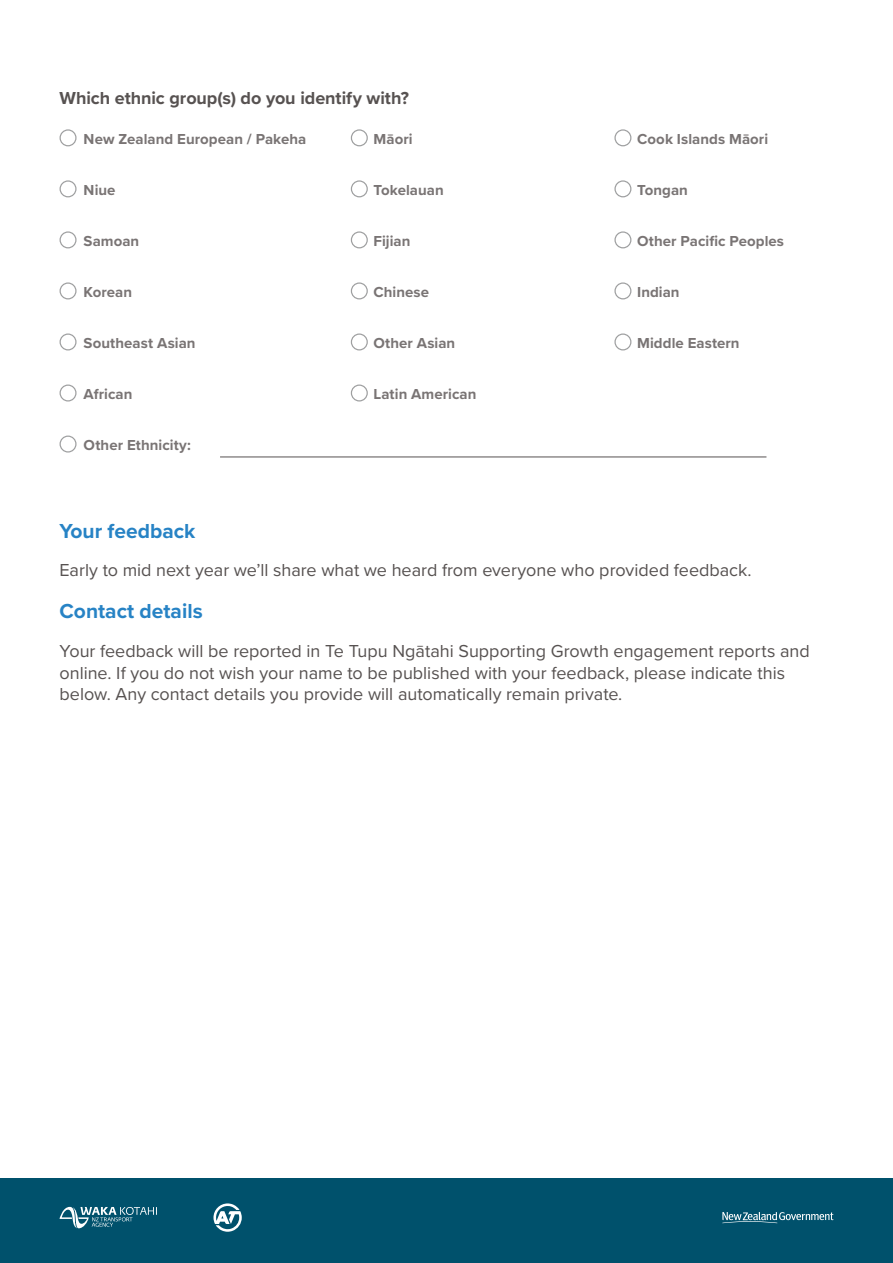
<style>
.page{position:relative;width:893px;height:1263px;background:#fff}
.page>*{position:absolute;margin:0;border:0;box-sizing:border-box;transform-origin:0 0}
.t1{font:700 21px "Proxima Nova";color:#2783c5}
.t2{font:18px/21.6px "Proxima Nova";color:#575251}
.t3{font:700 18px "Proxima Nova";letter-spacing:-.005em;color:#575251}
.t4{font:700 15px "Proxima Nova";letter-spacing:.005em;color:#797474}
</style>
<div class="page">
<div style="left:0;top:1178px;width:893px;height:85px;background:#00516c"></div>
<svg style="left:213px;top:1203px;width:29px;height:29px"></svg>
<svg style="left:60px;top:1206px;width:97px;height:22px"></svg>
<svg style="left:722px;top:1212px;width:111px;height:11px"></svg>
<svg style="left:60px;top:129px;width:17px;height:17px"></svg>
<svg style="left:351px;top:129px;width:17px;height:17px"></svg>
<svg style="left:614px;top:129px;width:17px;height:17px"></svg>
<svg style="left:60px;top:180px;width:17px;height:17px"></svg>
<svg style="left:351px;top:180px;width:17px;height:17px"></svg>
<svg style="left:614px;top:180px;width:17px;height:17px"></svg>
<svg style="left:60px;top:231px;width:17px;height:17px"></svg>
<svg style="left:351px;top:231px;width:17px;height:17px"></svg>
<svg style="left:614px;top:231px;width:17px;height:17px"></svg>
<svg style="left:60px;top:282px;width:17px;height:17px"></svg>
<svg style="left:351px;top:282px;width:17px;height:17px"></svg>
<svg style="left:614px;top:282px;width:17px;height:17px"></svg>
<svg style="left:60px;top:333px;width:17px;height:17px"></svg>
<svg style="left:351px;top:333px;width:17px;height:17px"></svg>
<svg style="left:614px;top:333px;width:17px;height:17px"></svg>
<svg style="left:60px;top:384px;width:17px;height:17px"></svg>
<svg style="left:351px;top:384px;width:17px;height:17px"></svg>
<svg style="left:60px;top:435px;width:17px;height:17px"></svg>
<hr style="left:220px;top:457px;width:546px;height:1px;background:#575251">
<p class="t3" style="left:60px;top:84px;width:351px">Which ethnic group(s) do you identify with?</p>
<p class="t4" style="left:84px;top:128px;width:224px">New Zealand European / Pakeha</p>
<p class="t4" style="left:373px;top:128px;width:41px">Māori</p>
<p class="t4" style="left:637px;top:128px;width:133px">Cook Islands Māori</p>
<p class="t4" style="left:84px;top:179px;width:33px">Niue</p>
<p class="t4" style="left:373px;top:179px;width:72px">Tokelauan</p>
<p class="t4" style="left:637px;top:179px;width:52px">Tongan</p>
<p class="t4" style="left:84px;top:230px;width:57px">Samoan</p>
<p class="t4" style="left:373px;top:230px;width:38px">Fijian</p>
<p class="t4" style="left:637px;top:230px;width:148px">Other Pacific Peoples</p>
<p class="t4" style="left:84px;top:281px;width:50px">Korean</p>
<p class="t4" style="left:373px;top:281px;width:57px">Chinese</p>
<p class="t4" style="left:637px;top:281px;width:44px">Indian</p>
<p class="t4" style="left:84px;top:332px;width:113px">Southeast Asian</p>
<p class="t4" style="left:373px;top:332px;width:83px">Other Asian</p>
<p class="t4" style="left:637px;top:332px;width:104px">Middle Eastern</p>
<p class="t4" style="left:84px;top:383px;width:50px">African</p>
<p class="t4" style="left:373px;top:383px;width:105px">Latin American</p>
<p class="t4" style="left:84px;top:434px;width:109px">Other Ethnicity:</p>
<p class="t1" style="left:60px;top:515px;width:137px">Your feedback</p>
<p class="t2" style="left:60px;top:558px;width:694px">Early to mid next year we’ll share what we heard from everyone who provided feedback.</p>
<p class="t1" style="left:60px;top:596px;width:145px">Contact details</p>
<p class="t2" style="left:60px;top:639px;width:752px">Your feedback will be reported in Te Tupu Ngātahi Supporting Growth engagement reports and online. If you do not wish your name to be published with your feedback, please indicate this below. Any contact details you provide will automatically remain private.</p>
</div>
